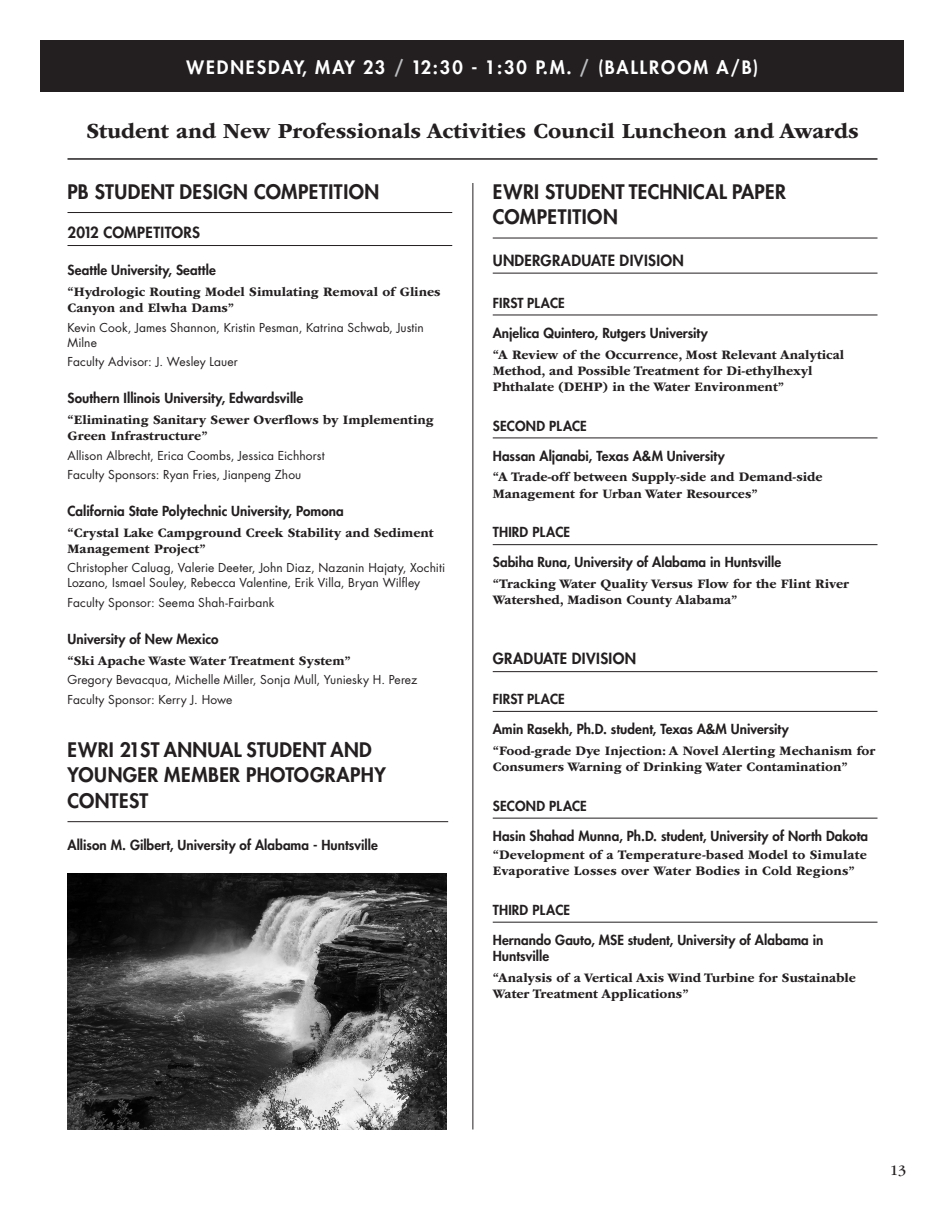
<style>
.page{position:relative;width:945px;height:1215px;background:#fff}
.page>*{position:absolute;margin:0;border:0;box-sizing:border-box;transform-origin:0 0}
.t1{font:700 22.5px "ITC Garamond Std";color:#231f20}
.t2{font:800 19.5px/25.5px "Futura";letter-spacing:.02em;color:#231f20}
.t3{font:800 18px "Futura";letter-spacing:.11em;color:#fff}
.t4{font:800 15px "Futura";letter-spacing:.02em;color:#231f20}
.t5{font:15px "ITC Garamond Std";color:#231f20}
.t6{font:700 13.5px/16.2px "ITC Garamond Std";color:#231f20}
.t7{font:800 13.5px/16.5px "Futura";color:#231f20}
.t8{font:12px/15px "Futura";letter-spacing:.01em;color:#231f20}
.s1{color:#bcbdc0}
</style>
<div class="page">
<hr style="left:68px;top:158px;width:810px;height:2px;background:#231f20">
<div style="left:40px;top:40px;width:864px;height:52px;background:#231f20"></div>
<hr style="left:68px;top:212px;width:384px;height:1px;background:#231f20">
<hr style="left:68px;top:245px;width:384px;height:1px;background:#231f20">
<hr style="left:493px;top:238px;width:385px;height:1px;background:#231f20">
<hr style="left:493px;top:273px;width:385px;height:1px;background:#231f20">
<hr style="left:493px;top:314px;width:385px;height:1px;background:#231f20">
<hr style="left:493px;top:437px;width:385px;height:1px;background:#231f20">
<hr style="left:493px;top:544px;width:385px;height:1px;background:#231f20">
<hr style="left:493px;top:671px;width:385px;height:1px;background:#231f20">
<hr style="left:493px;top:711px;width:385px;height:1px;background:#231f20">
<hr style="left:493px;top:818px;width:385px;height:1px;background:#231f20">
<hr style="left:493px;top:922px;width:385px;height:1px;background:#231f20">
<hr style="left:68px;top:821px;width:380px;height:1px;background:#231f20">
<img style="left:68px;top:874px;width:379px;height:256px">
<hr style="left:472px;top:183px;width:1px;height:947px;background:#231f20">
<h3 class="t3" style="left:186px;top:55px;width:574px">WEDN ESday, May 23 <span class="s1">/</span> 12:30 - 1:30 P.m. <span class="s1">/</span> (BALLROOM A/B)</h3>
<h1 class="t1" style="left:86px;top:118px;width:774px">Student and New Professionals Activities Council Luncheon and Awards</h1>
<h2 class="t2" style="left:68px;top:178px;width:40px">PB STUD</h2>
<h2 class="t2" style="left:141px;top:178px;width:224px">ENT DESIGN COMPETITION</h2>
<p class="t4" style="left:68px;top:223px;width:133px">2012 COMPETITORS</p>
<p class="t7" style="left:68px;top:262px;width:150px">Seattle University, Seattle</p>
<p class="t6" style="left:68px;top:283px;width:375px">“Hydrologic Routing Model Simulating Removal of Glines<br>Canyon and Elwha Dams”</p>
<p class="t8" style="left:68px;top:320px;width:358px">Kevin Cook, James Shannon, Kristin Pesman, Katrina Schwab, Justin<br>Milne</p>
<p class="t8" style="left:68px;top:354px;width:172px">Faculty Advisor: J. Wesley Lauer</p>
<p class="t7" style="left:68px;top:389px;width:237px">Southern Illinois University, Edwardsville</p>
<p class="t6" style="left:68px;top:411px;width:368px">“Eliminating Sanitary Sewer Overflows by Implementing<br>Green Infrastructure”</p>
<p class="t8" style="left:68px;top:445px;width:259px;line-height:19.6px">Allison Albrecht, Erica Coombs, Jessica Eichhorst<br>Faculty Sponsors: Ryan Fries, Jianpeng Zhou</p>
<p class="t7" style="left:68px;top:502px;width:278px">California State Polytechnic University, Pomona</p>
<p class="t6" style="left:68px;top:524px;width:368px">“Crystal Lake Campground Creek Stability and Sediment<br>Management Project”</p>
<p class="t8" style="left:68px;top:560px;width:379px">Christopher Caluag, Valerie Deeter, John Diaz, Nazanin Hajaty, Xochiti<br>Lozano, Ismael Souley, Rebecca Valentine, Erik Villa, Bryan Wilfley</p>
<p class="t8" style="left:68px;top:595px;width:208px">Faculty Sponsor: Seema Shah-Fairbank</p>
<p class="t7" style="left:68px;top:630px;width:153px">University of New Mexico</p>
<p class="t6" style="left:68px;top:652px;width:285px">“Ski Apache Waste Water Treatment System”</p>
<p class="t8" style="left:68px;top:670px;width:351px;line-height:19.6px">Gregory Bevacqua, Michelle Miller, Sonja Mull, Yuniesky H. Perez<br>Faculty Sponsor: Kerry J. Howe</p>
<h2 class="t2" style="left:68px;top:736px;width:125px">EWRI 21ST ANNU</h2>
<h2 class="t2" style="left:220px;top:736px;width:39px">AL STUD</h2>
<h2 class="t2" style="left:293px;top:736px;width:66px">ENT AND</h2>
<h2 class="t2" style="left:68px;top:762px;width:15px">YOUNG</h2>
<h2 class="t2" style="left:138px;top:762px;width:134px">ER MEMBER PHOTOG</h2>
<h2 class="t2" style="left:325px;top:762px;width:50px">RAPHY</h2>
<h2 class="t2" style="left:68px;top:787px;width:26px">CONT</h2>
<h2 class="t2" style="left:119px;top:787px;width:21px">EST</h2>
<p class="t7" style="left:68px;top:836px;width:312px">Allison M. Gilbert, University of Alabama - Huntsville</p>
<h2 class="t2" style="left:493px;top:178px;width:295px;text-indent:98px">ENT TECHNICAL PAPER<br>COMPETITION</h2>
<p class="t4" style="left:493px;top:250px;width:12px">UND</p>
<p class="t4" style="left:525px;top:250px;width:149px">ERGRADUATE DIVISION</p>
<p class="t7" style="left:493px;top:294px;width:74px">FIRST PLACE</p>
<p class="t7" style="left:493px;top:324px;width:217px">Anjelica Quintero, Rutgers University</p>
<p class="t6" style="left:493px;top:346px;width:353px">“A Review of the Occurrence, Most Relevant Analytical<br>Method, and Possible Treatment for Di-ethylhexyl<br>Phthalate (DEHP) in the Water Environment”</p>
<p class="t7" style="left:493px;top:417px;width:34px">SECOND</p>
<p class="t7" style="left:549px;top:417px;width:39px">PLACE</p>
<p class="t7" style="left:493px;top:447px;width:234px">Hassan Aljanabi, Texas A&amp;M University</p>
<p class="t6" style="left:493px;top:469px;width:331px">“A Trade-off between Supply-side and Demand-side<br>Management for Urban Water Resources”</p>
<p class="t7" style="left:493px;top:524px;width:79px">TH IRD PLACE</p>
<p class="t7" style="left:493px;top:554px;width:290px">Sabiha Runa, University of Alabama in Huntsville</p>
<p class="t6" style="left:493px;top:576px;width:358px">“Tracking Water Quality Versus Flow for the Flint River<br>Watershed, Madison County Alabama”</p>
<h2 class="t2" style="left:493px;top:178px;width:65px">EWRI STUD</h2>
<p class="t4" style="left:493px;top:649px;width:133px">GRADUATE DIVISION</p>
<p class="t7" style="left:493px;top:691px;width:74px">FIRST PLACE</p>
<p class="t7" style="left:493px;top:721px;width:298px">Amin Rasekh, Ph.D. student, Texas A&amp;M University</p>
<p class="t6" style="left:493px;top:743px;width:384px">“Food-grade Dye Injection: A Novel Alerting Mechanism for<br>Consumers Warning of Drinking Water Contamination”</p>
<p class="t7" style="left:493px;top:797px;width:34px">SECOND</p>
<p class="t7" style="left:549px;top:797px;width:39px">PLACE</p>
<p class="t7" style="left:493px;top:827px;width:377px">Hasin Shahad Munna, Ph.D. student, University of North Dakota</p>
<p class="t6" style="left:493px;top:847px;width:376px">“Development of a Temperature-based Model to Simulate<br>Evaporative Losses over Water Bodies in Cold Regions”</p>
<p class="t7" style="left:493px;top:901px;width:79px">TH IRD PLACE</p>
<p class="t7" style="left:493px;top:931px;width:332px">Hernando Gauto, MSE student, University of Alabama in<br>Huntsville</p>
<p class="t6" style="left:493px;top:970px;width:365px">“Analysis of a Vertical Axis Wind Turbine for Sustainable<br>Water Treatment Applications”</p>
<p class="t5" style="left:890px;top:1162px;width:17px">13</p>
</div>
